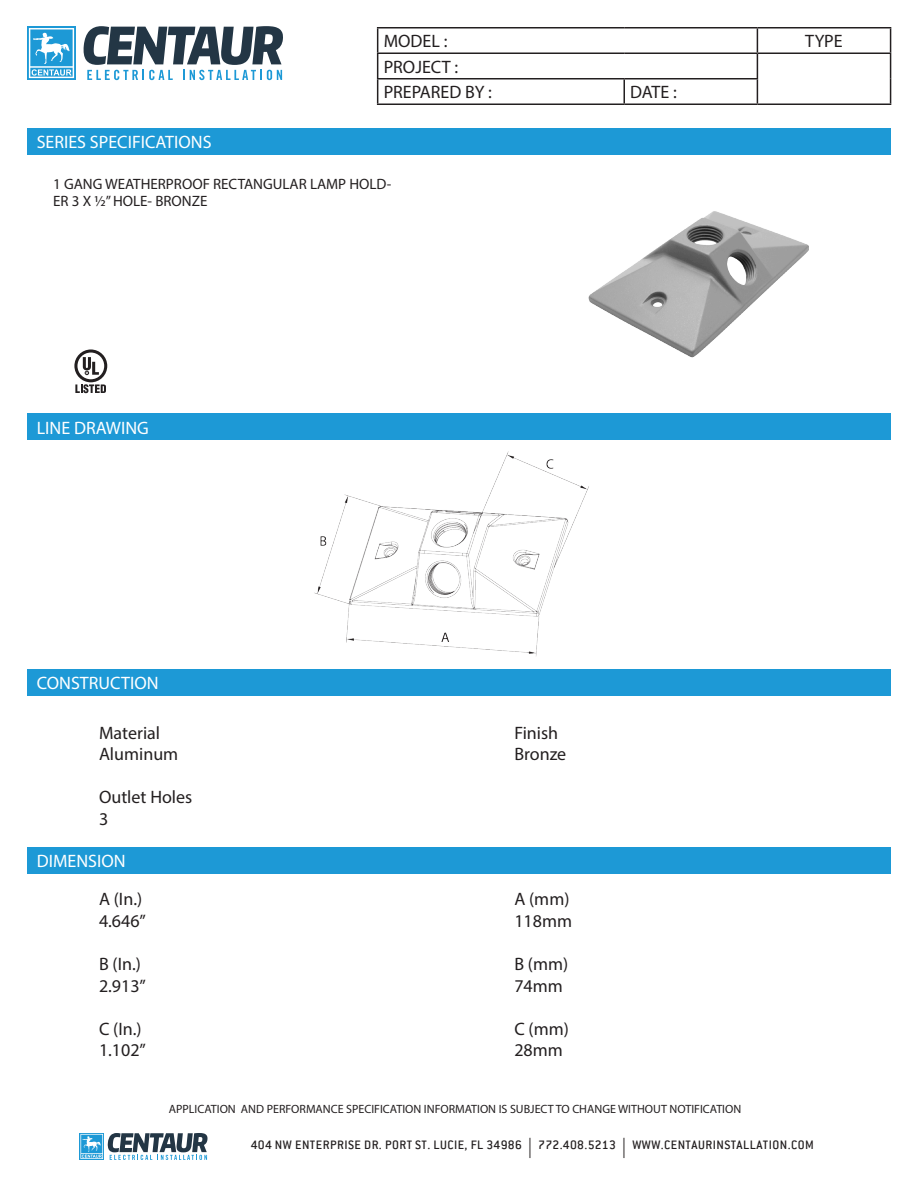
<style>
.page{position:relative;width:918px;height:1188px;background:#fff}
.page>*{position:absolute;margin:0;border:0;box-sizing:border-box;transform-origin:0 0}
.t1{font:18px/21.6px "Myriad Pro";color:#231f20}
.t2{font:18px "Myriad Pro";color:#fff}
.t3{font:15px/16.5px "Myriad Pro";color:#231f20}
.t4{font:500 13.5px "Conduit ITC";letter-spacing:.035em;color:#231f20}
.t5{font:12px "Myriad Pro";color:#231f20}
.s1{font-family:"Myriad Pro";font-weight:400;font-size:20.25px}
</style>
<div class="page">
<svg style="left:80px;top:1133px;width:128px;height:27px"></svg>
<hr style="left:377px;top:27px;width:247px;height:1px;background:#231f20">
<hr style="left:624px;top:27px;width:133px;height:1px;background:#231f20">
<hr style="left:757px;top:27px;width:134px;height:1px;background:#231f20">
<hr style="left:377px;top:52px;width:247px;height:2px;background:#231f20">
<hr style="left:624px;top:52px;width:133px;height:2px;background:#231f20">
<hr style="left:757px;top:52px;width:134px;height:2px;background:#231f20">
<hr style="left:377px;top:78px;width:247px;height:2px;background:#231f20">
<svg style="left:377px;top:28px;width:1px;height:76px"></svg>
<hr style="left:624px;top:78px;width:134px;height:2px;background:#231f20">
<hr style="left:623px;top:80px;width:2px;height:24px;background:#231f20">
<svg style="left:757px;top:28px;width:1px;height:76px"></svg>
<svg style="left:890px;top:28px;width:1px;height:76px"></svg>
<hr style="left:377px;top:104px;width:247px;height:1px;background:#231f20">
<hr style="left:624px;top:104px;width:133px;height:1px;background:#231f20">
<hr style="left:757px;top:104px;width:134px;height:1px;background:#231f20">
<div style="left:27px;top:129px;width:864px;height:26px;background:#1d99d6"></div>
<div style="left:27px;top:669px;width:864px;height:27px;background:#1d99d6"></div>
<div style="left:27px;top:26px;width:49px;height:54px;background:linear-gradient(to right,#32a2d9,#32a2d9)"></div>
<svg style="left:29px;top:28px;width:45px;height:50px"></svg>
<svg style="left:83px;top:26px;width:200px;height:54px"></svg>
<img style="left:588px;top:211px;width:221px;height:147px">
<div style="left:27px;top:847px;width:864px;height:26px;background:#1d99d6"></div>
<div style="left:27px;top:414px;width:864px;height:26px;background:#1d99d6"></div>
<img style="left:314px;top:451px;width:275px;height:205px">
<svg style="left:74px;top:349px;width:33px;height:44px"></svg>
<p class="t2" style="left:37px;top:131px;width:176px">SERIES SPECIFICATIONS</p>
<p class="t1" style="left:384px;top:30px;width:65px">MODEL :</p>
<p class="t1" style="left:805px;top:30px;width:39px">TYPE</p>
<p class="t1" style="left:384px;top:54px;width:110px;line-height:25.5px">PROJECT :<br>PREPARED BY :</p>
<p class="t1" style="left:630px;top:81px;width:48px">DATE :</p>
<p class="t3" style="left:53px;top:176px;width:340px">1 GANG WEATHERPROOF RECTANGULAR LAMP HOLD-<br>ER 3 X ½” HOLE- BRONZE</p>
<p class="t2" style="left:37px;top:417px;width:114px">LINE DRAWING</p>
<p class="t2" style="left:37px;top:672px;width:123px">CONSTRUCTION</p>
<p class="t1" style="left:99px;top:722px;width:81px">Material<br>Aluminum</p>
<p class="t1" style="left:99px;top:786px;width:95px">Outlet Holes<br>3</p>
<p class="t2" style="left:37px;top:850px;width:90px">DIMENSION</p>
<p class="t1" style="left:99px;top:888px;width:49px">A (In.)<br>4.646”</p>
<p class="t1" style="left:99px;top:953px;width:49px">B (In.)<br>2.913”</p>
<p class="t1" style="left:99px;top:1018px;width:49px">C (In.)<br>1.102”</p>
<p class="t1" style="left:514px;top:722px;width:53px">Finish<br>Bronze</p>
<p class="t1" style="left:514px;top:888px;width:59px">A (mm)<br>118mm</p>
<p class="t1" style="left:514px;top:953px;width:55px">B (mm)<br>74mm</p>
<p class="t1" style="left:514px;top:1018px;width:56px">C (mm)<br>28mm</p>
<p class="t5" style="left:169px;top:1101px;width:574px">APPLICATION AND PERFORMANCE SPECIFICATION INFORMATION IS SUBJECT TO CHANGE WITHOUT NOTIFICATION</p>
<p class="t4" style="left:251px;top:1137px;width:565px">404 NW ENTERPRISE DR. PORT ST. LUCIE, FL 34986 <span class="s1">|</span> 772.408.5213 <span class="s1">|</span> WWW.CENTAURINSTALLATION.COM</p>
</div>
